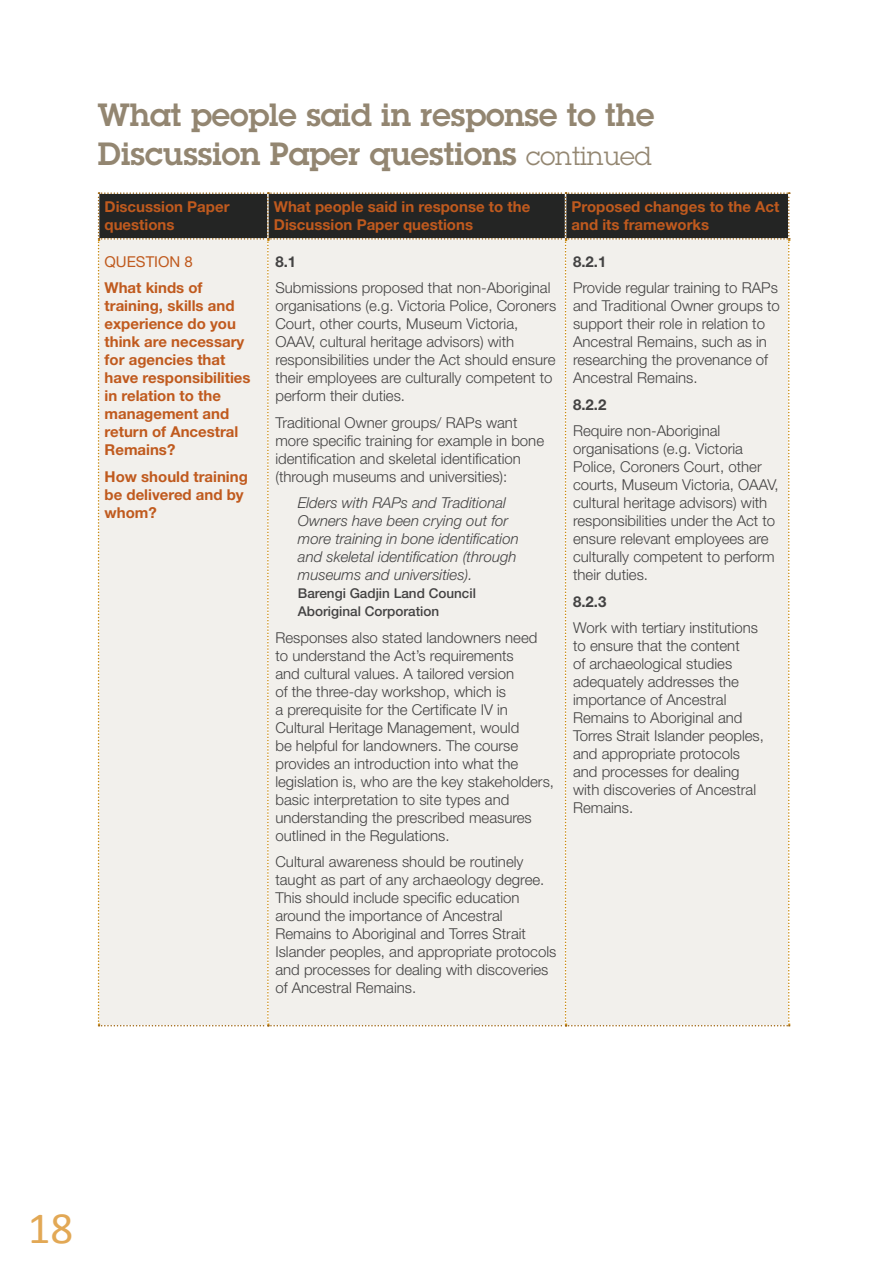
<style>
.page{position:relative;width:893px;height:1263px;background:#fff}
.page>*{position:absolute;margin:0;border:0;box-sizing:border-box;transform-origin:0 0}
.t1{font:45px "Calibri";color:#e2a855}
.t2{font:600 31.5px/39px "Lubalin Graph";color:#938671}
.t3{font:300 15px/18px "Helvetica Neue LT Std";color:#434242}
.t4{font:700 15px/18px "Helvetica Neue LT Std";color:#c05a1e}
.t5{font:italic 300 15px/18px "Helvetica Neue LT Std";color:#434242}
.t6{font:700 15px "Helvetica Neue LT Std";color:#434242}
.t7{font:15px "Helvetica Neue LT Std";color:#c05a1e}
.t8{font:500 13.5px/18px "Helvetica Neue LT Std";color:#434242}
.s1{font-weight:400;font-size:25.5px}
</style>
<div class="page">
<div style="left:98px;top:192px;width:692px;height:834px;background:#f2f0ec"></div>
<h2 class="t2" style="left:98px;top:95px;width:558px">What people said in response to the<br>Discussion Paper questions <span class="s1">continued</span></h2>
<p class="t4" style="left:105px;top:198px;width:126px">Discussion Paper questions</p>
<p class="t4" style="left:274px;top:198px;width:258px">What people said in response to the<br>Discussion Paper questions</p>
<p class="t4" style="left:572px;top:198px;width:209px">Proposed changes to the Act and its frameworks</p>
<p class="t7" style="left:105px;top:252px;width:90px">QUESTION 8</p>
<p class="t4" style="left:105px;top:278px;width:148px">What kinds of training, skills and experience do you think are necessary for agencies that have responsibilities in relation to the management and return of Ancestral<br>Remains?</p>
<p class="t4" style="left:105px;top:467px;width:145px">How should training be delivered and by whom?</p>
<p class="t6" style="left:573px;top:252px;width:35px">8.2.1</p>
<p class="t3" style="left:573px;top:278px;width:208px">Provide regular training to RAPs and Traditional Owner groups to support their role in relation to<br>Ancestral Remains, such as in researching the provenance of<br>Ancestral Remains.</p>
<p class="t6" style="left:573px;top:395px;width:35px">8.2.2</p>
<p class="t3" style="left:573px;top:421px;width:207px">Require non-Aboriginal organisations (e.g. Victoria<br>Police, Coroners Court, other courts, Museum Victoria, OAAV, cultural heritage advisors) with responsibilities under the Act to ensure relevant employees are culturally competent to perform their duties.</p>
<p class="t6" style="left:573px;top:592px;width:35px">8.2.3</p>
<p class="t3" style="left:573px;top:618px;width:192px">Work with tertiary institutions to ensure that the content<br>of archaeological studies adequately addresses the importance of Ancestral<br>Remains to Aboriginal and<br>Torres Strait Islander peoples, and appropriate protocols and processes for dealing with discoveries of Ancestral<br>Remains.</p>
<p class="t6" style="left:275px;top:252px;width:22px">8.1</p>
<p class="t3" style="left:275px;top:278px;width:282px">Submissions proposed that non-Aboriginal organisations (e.g. Victoria Police, Coroners Court, other courts, Museum Victoria, OAAV, cultural heritage advisors) with responsibilities under the Act should ensure their employees are culturally competent to perform their duties.</p>
<p class="t3" style="left:275px;top:413px;width:270px">Traditional Owner groups/ RAPs want more specific training for example in bone identification and skeletal identification (through museums and universities):</p>
<p class="t5" style="left:298px;top:494px;width:222px">Elders with RAPs and Traditional Owners have been crying out for more training in bone identification and skeletal identification (through museums and universities).</p>
<p class="t8" style="left:298px;top:584px;width:180px">Barengi Gadjin Land Council<br>Aboriginal Corporation</p>
<p class="t3" style="left:275px;top:628px;width:280px">Responses also stated landowners need<br>to understand the Act’s requirements<br>and cultural values. A tailored version<br>of the three-day workshop, which is<br>a prerequisite for the Certificate IV in Cultural Heritage Management, would<br>be helpful for landowners. The course provides an introduction into what the legislation is, who are the key stakeholders, basic interpretation to site types and understanding the prescribed measures outlined in the Regulations.</p>
<p class="t3" style="left:275px;top:852px;width:282px">Cultural awareness should be routinely taught as part of any archaeology degree.<br>This should include specific education around the importance of Ancestral Remains to Aboriginal and Torres Strait Islander peoples, and appropriate protocols and processes for dealing with discoveries of Ancestral Remains.</p>
<h1 class="t1" style="left:28px;top:1200px;width:47px">18</h1>
</div>
